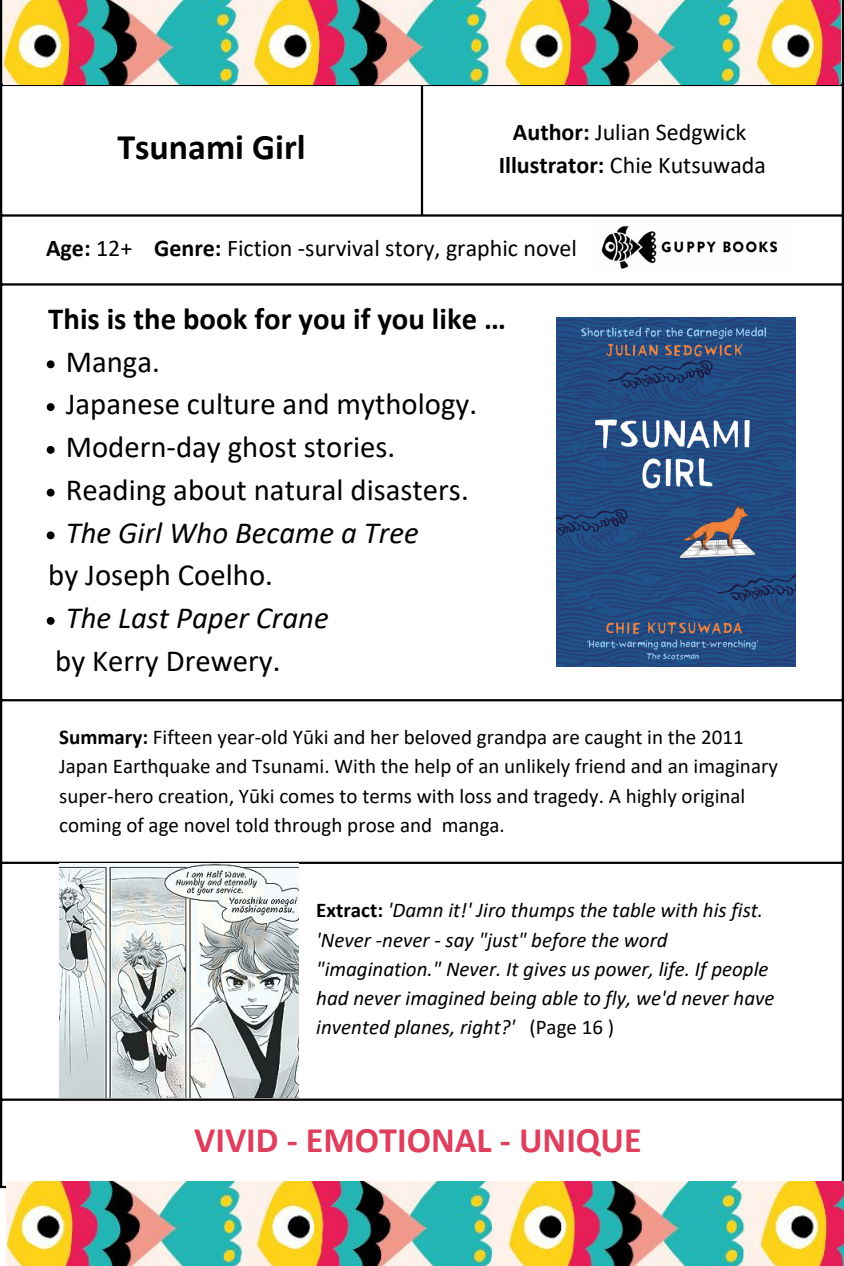
<style>
.page{position:relative;width:844px;height:1266px;background:#fff}
.page>*{position:absolute;margin:0;border:0;box-sizing:border-box;transform-origin:0 0}
.t1{font:700 36px "Calibri";color:#de3f5d}
.t2{font:700 36px "Calibri";color:#000}
.t3{font:30.75px "Calibri";color:#000}
.t4{font:italic 30.75px "Calibri";color:#000}
.t5{font:700 30.75px "Calibri";color:#000}
.t6{font:24px "Calibri";color:#000}
.t7{font:21px/29.2px "Calibri";color:#000}
.t8{font:italic 21px/29.2px "Calibri";color:#000}
.s1{font-weight:700}
.s2{font-weight:700;font-style:normal}
.s3{font-style:normal}
</style>
<div class="page">
<svg style="left:47px;top:360px;width:8px;height:8px"></svg>
<svg style="left:47px;top:403px;width:8px;height:8px"></svg>
<svg style="left:47px;top:446px;width:8px;height:8px"></svg>
<svg style="left:47px;top:489px;width:8px;height:7px"></svg>
<svg style="left:47px;top:531px;width:8px;height:8px"></svg>
<svg style="left:47px;top:617px;width:8px;height:8px"></svg>
<hr style="left:0;top:0;width:2px;height:1186px;background:#000">
<hr style="left:421px;top:86px;width:2px;height:128px;background:#000">
<hr style="left:842px;top:0;width:2px;height:1186px;background:#000">
<hr style="left:0;top:0;width:844px;height:1px;background:#000">
<hr style="left:0;top:84px;width:844px;height:2px;background:#000">
<hr style="left:0;top:214px;width:844px;height:3px;background:#000">
<hr style="left:0;top:283px;width:844px;height:2px;background:#000">
<hr style="left:0;top:699px;width:844px;height:2px;background:#000">
<hr style="left:0;top:861px;width:844px;height:3px;background:#000">
<hr style="left:0;top:1098px;width:844px;height:2px;background:#000">
<hr style="left:0;top:1186px;width:844px;height:2px;background:#000">
<img style="left:601px;top:226px;width:177px;height:43px">
<img style="left:6px;top:1181px;width:838px;height:85px">
<img style="left:3px;top:0;width:838px;height:84px">
<img style="left:556px;top:318px;width:240px;height:349px">
<img style="left:59px;top:864px;width:239px;height:233px">
<p class="t2" style="left:117px;top:132px;width:190px">Tsunami Girl</p>
<p class="t6" style="left:513px;top:121px;width:235px"><span class="s1">Author:</span> Julian Sedgwick</p>
<p class="t6" style="left:499px;top:155px;width:269px"><span class="s1">Illustrator:</span> Chie Kutsuwada</p>
<p class="t6" style="left:46px;top:238px;width:532px"><span class="s1">Age:</span> 12+ <span class="s1">Genre:</span> Fiction -survival story, graphic novel</p>
<p class="t5" style="left:48px;top:306px;width:459px">This is the book for you if you like …</p>
<p class="t3" style="left:66px;top:348px;width:96px">Manga.</p>
<p class="t3" style="left:66px;top:391px;width:413px">Japanese culture and mythology.</p>
<p class="t3" style="left:66px;top:434px;width:331px">Modern-day ghost stories.</p>
<p class="t3" style="left:66px;top:477px;width:404px">Reading about natural disasters.</p>
<p class="t4" style="left:66px;top:519px;width:354px">The Girl Who Became a Tree</p>
<p class="t3" style="left:48px;top:562px;width:226px">by Joseph Coelho.</p>
<p class="t4" style="left:66px;top:605px;width:264px">The Last Paper Crane</p>
<p class="t3" style="left:55px;top:648px;width:227px">by Kerry Drewery.</p>
<p class="t7" style="left:59px;top:724px;width:720px"><span class="s1">Summary:</span> Fifteen year-old Yūki and her beloved grandpa are caught in the 2011<br>Japan Earthquake and Tsunami. With the help of an unlikely friend and an imaginary super-hero creation, Yūki comes to terms with loss and tragedy. A highly original coming of age novel told through prose and manga.</p>
<p class="t8" style="left:316px;top:897px;width:460px"><span class="s2">Extract:</span> 'Damn it!' Jiro thumps the table with his fist. 'Never -never - say "just" before the word "imagination." Never. It gives us power, life. If people had never imagined being able to fly, we'd never have invented planes, right?' <span class="s3">(Page 16 )</span></p>
<p class="t1" style="left:194px;top:1125px;width:449px">VIVID - EMOTIONAL - UNIQUE</p>
</div>
